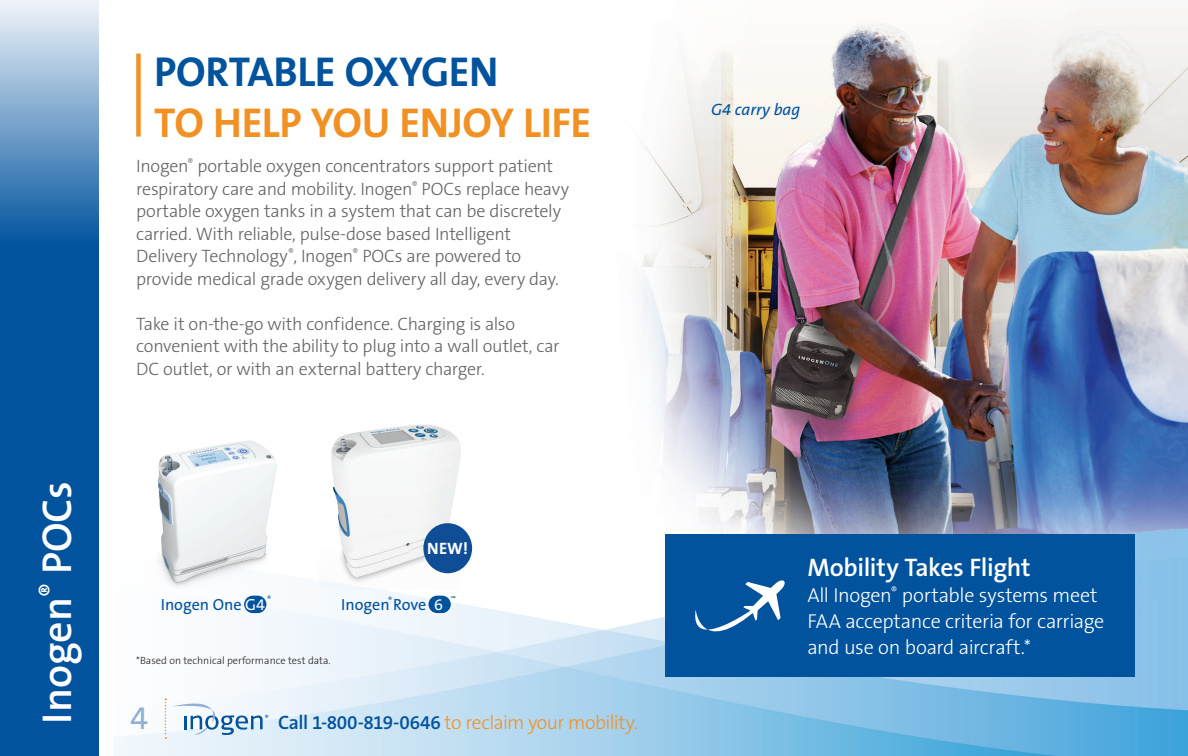
<style>
.page{position:relative;width:1188px;height:756px;background:#fff}
.page>*{position:absolute;margin:0;border:0;box-sizing:border-box;transform-origin:0 0}
.t1{font:700 42px "The Sans B7";letter-spacing:-.01em;color:#f29123}
.t2{font:700 42px "The Sans B7";letter-spacing:-.01em;color:#01539e}
.t3{font:600 42px "The Sans B6";color:#fff}
.t4{font:33px "The Sans B5 Plain";color:#92b0d5}
.t5{font:600 25.5px "The Sans B6";letter-spacing:-.02em;color:#fff}
.t6{font:300 20.1px/26px "The Sans B3";letter-spacing:-.015em;color:#fff}
.t7{font:300 19.5px "The Sans B3";letter-spacing:-.03em;color:#f29123}
.t8{font:300 18px/22.5px "The Sans B3";letter-spacing:-.015em;color:#636366}
.t9{font:italic 16.5px "The Sans B5 Plain";color:#01539e}
.t10{font:700 16.5px "The Sans B7";color:#fff}
.t11{font:16.2px "The Sans B5 Plain";color:#01539e}
.t12{font:300 10.5px "The Sans B3";color:#231f20}
.t13{font:7.2px "The Sans B5 Plain";color:#01539e}
.t14{font:7.05px "The Sans B5 Plain";color:#01539e}
.s1{color:#fff}
.s2{font-family:"The Sans B6";font-weight:600;color:#01539e}
</style>
<div class="page">
<img style="left:113px;top:16px;width:1075px;height:740px">
<svg style="left:172px;top:696px;width:91px;height:39px"></svg>
<svg style="left:0;top:0;width:99px;height:756px;background:#276dac"></svg>
<svg style="left:165px;top:699px;width:1px;height:40px"></svg>
<div style="left:666px;top:535px;width:469px;height:142px;background:#01539e"></div>
<div style="left:136px;top:54px;width:5px;height:83px;background:#f29123"></div>
<img style="left:118px;top:426px;width:181px;height:181px">
<svg style="left:695px;top:580px;width:90px;height:52px"></svg>
<div style="left:428px;top:595px;width:23px;height:19px;background:#01539e;border-radius:9px"></div>
<div style="left:428px;top:595px;width:24px;height:19px;border:1px solid #fff;border-radius:9px"></div>
<div style="left:244px;top:595px;width:23px;height:19px;background:#01539e;border-radius:9px"></div>
<div style="left:243px;top:595px;width:24px;height:19px;border:1px solid #fff;border-radius:9px"></div>
<img style="left:320px;top:423px;width:141px;height:166px">
<div style="left:423px;top:523px;width:49px;height:50px;background:#0f4d97;border-radius:50%"></div>
<h1 class="t3" style="left:35px;top:724px;width:244px;rotate:-90deg">Inogen<sup>®</sup> POCs</h1>
<h1 class="t2" style="left:154px;top:49px;width:346px">PORTABLE OXYGEN</h1>
<h1 class="t1" style="left:154px;top:100px;width:439px">TO HELP YOU ENJOY LIFE</h1>
<p class="t8" style="left:136px;top:156px;width:435px">Inogen<sup>®</sup> portable oxygen concentrators support patient respiratory care and mobility. Inogen<sup>®</sup> POCs replace heavy portable oxygen tanks in a system that can be discretely carried. With reliable, pulse-dose based Intelligent Delivery Technology<sup>®</sup>, Inogen<sup>®</sup> POCs are powered to provide medical grade oxygen delivery all day, every day.</p>
<p class="t8" style="left:136px;top:313px;width:425px">Take it on-the-go with confidence. Charging is also convenient with the ability to plug into a wall outlet, car<br>DC outlet, or with an external battery charger.</p>
<p class="t13" style="left:267px;top:595px;width:6px">®</p>
<p class="t11" style="left:161px;top:596px;width:106px">Inogen One <span class="s1">G4</span></p>
<p class="t10" style="left:427px;top:540px;width:43px">NEW!</p>
<p class="t13" style="left:388px;top:596px;width:6px">®</p>
<p class="t13" style="left:451px;top:595px;width:7px">™</p>
<p class="t11" style="left:341px;top:596px;width:103px">Inogen Rove <span class="s1">6</span></p>
<p class="t12" style="left:136px;top:655px;width:196px">*Based on technical performance test data.</p>
<h2 class="t4" style="left:130px;top:701px;width:20px">4</h2>
<p class="t14" style="left:265px;top:714px;width:5px">®</p>
<p class="t7" style="left:278px;top:712px;width:361px"><span class="s2">Call 1-800-819-0646</span> to reclaim your mobility.</p>
<p class="t9" style="left:711px;top:101px;width:91px">G4 carry bag</p>
<h3 class="t5" style="left:807px;top:554px;width:225px">Mobility Takes Flight</h3>
<p class="t6" style="left:807px;top:583px;width:299px">All Inogen<sup>®</sup> portable systems meet<br>FAA acceptance criteria for carriage and use on board aircraft.*</p>
</div>
